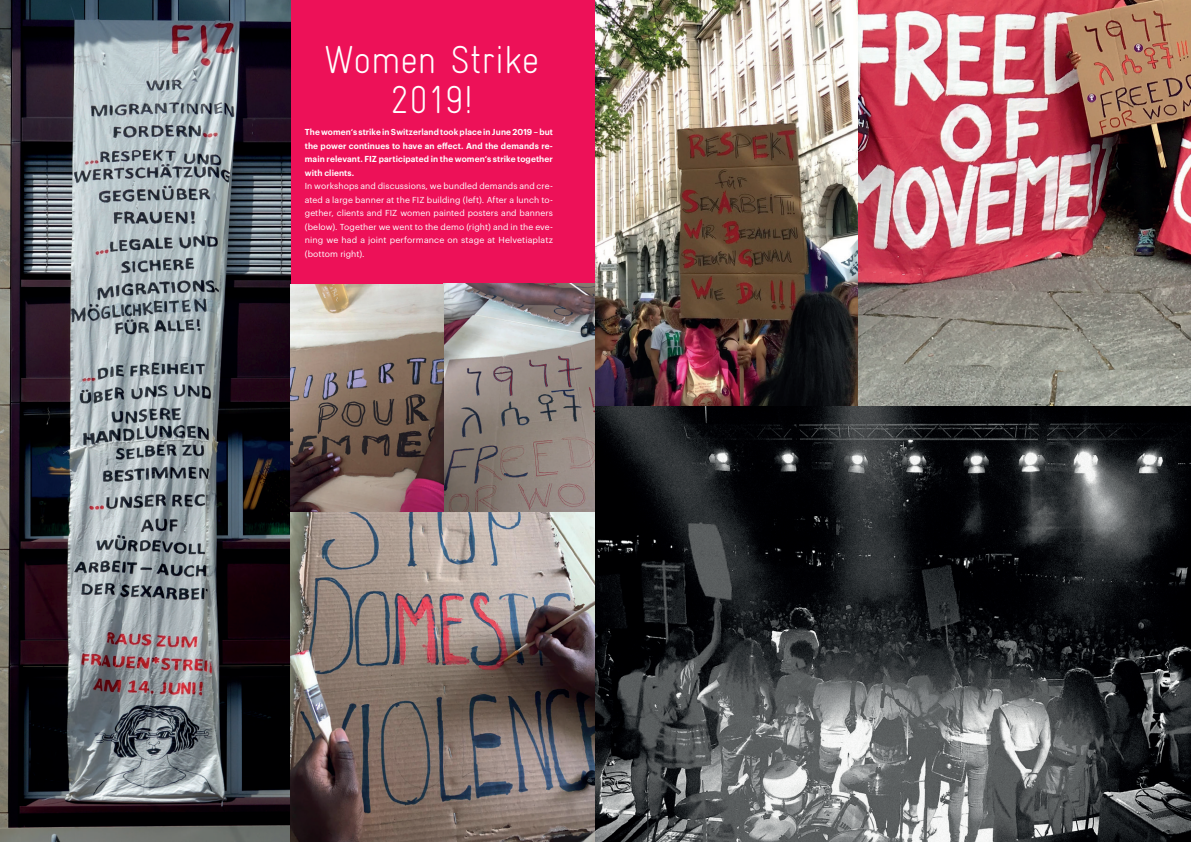
<style>
.page{position:relative;width:1191px;height:842px;background:#fff}
.page>*{position:absolute;margin:0;border:0;box-sizing:border-box;transform-origin:0 0}
.t1{font:300 39px/40px "Gravur Condensed";letter-spacing:-.015em;color:#fff;text-align:center}
.t2{font:8.5px/13.5px "Graphik";letter-spacing:.01em;color:#fff;text-align:justify}
.t3{font:600 8.5px/13.5px "Graphik";letter-spacing:.015em;color:#fff;text-align:justify}
</style>
<div class="page">
<div style="left:288px;top:0;width:307px;height:297px;background:#ed1158"></div>
<img style="left:0;top:0;width:291px;height:842px">
<img style="left:291px;top:284px;width:304px;height:558px">
<img style="left:595px;top:405px;width:596px;height:437px">
<img style="left:857px;top:0;width:334px;height:405px">
<img style="left:595px;top:0;width:262px;height:405px">
<h1 class="t1" style="left:324px;top:40px;width:217px">Women Strike<br>2019!</h1>
<p class="t3" style="left:305px;top:124px;width:250px">The women‘s strike in Switzerland took place in June 2019 – but the power continues to have an effect. And the demands re&shy;main relevant. FIZ participated in the women‘s strike together with clients.</p>
<p class="t2" style="left:305px;top:178px;width:250px">In workshops and discussions, we bundled demands and cre&shy;ated a large banner at the FIZ building (left). After a lunch to&shy;gether, clients and FIZ women painted posters and banners (below). Together we went to the demo (right) and in the eve&shy;ning we had a joint performance on stage at Helvetiaplatz (bottom right).</p>
</div>
